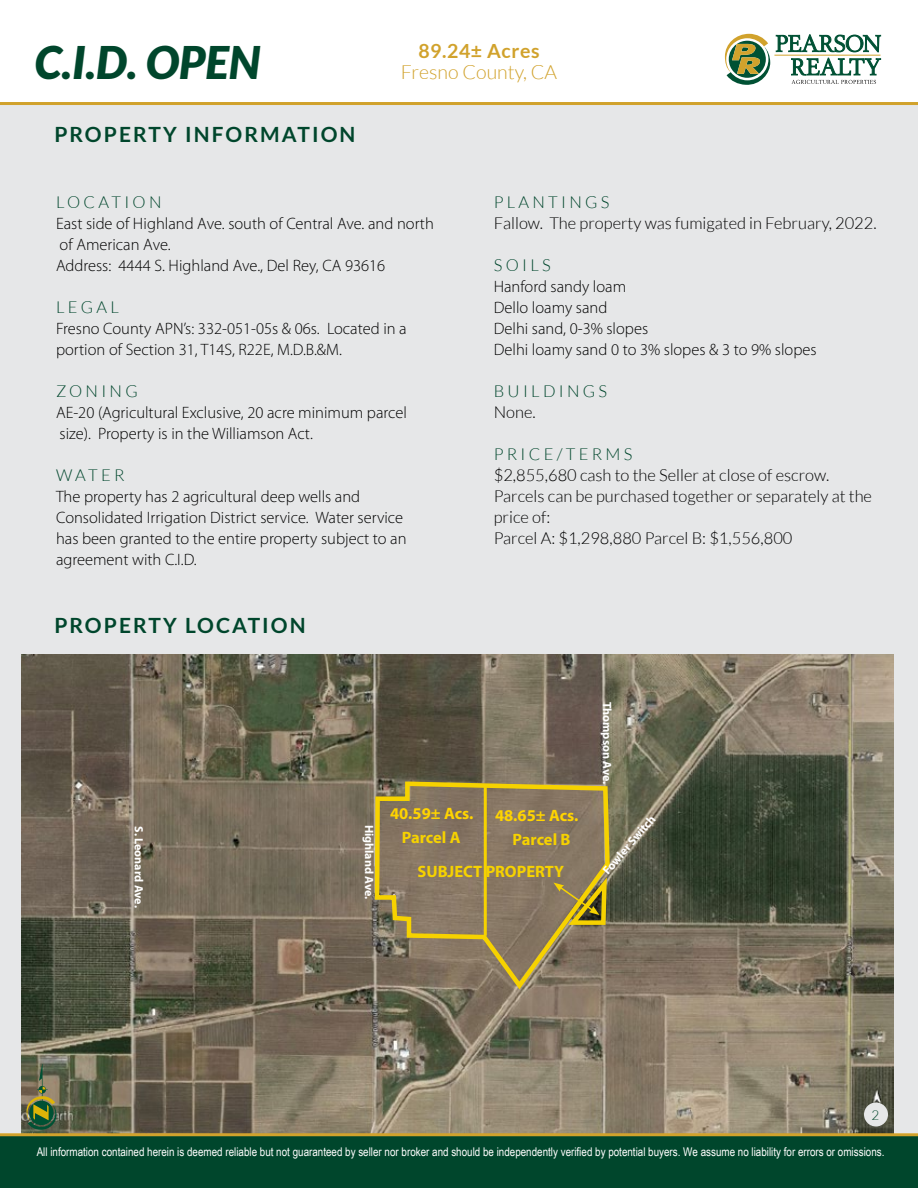
<style>
.page{position:relative;width:918px;height:1188px;background:#fff}
.page>*{position:absolute;margin:0;border:0;box-sizing:border-box;transform-origin:0 0}
.t1{font:italic 900 45px "Lato";color:#00462c}
.t2{font:700 21px "Lato";letter-spacing:.1em;color:#00462c}
.t3{font:300 19.5px "Lato";color:#d1a22c}
.t4{font:700 19.5px "Lato";letter-spacing:.03em;color:#d1a22c}
.t5{font:300 16.5px/21px "Myriad Pro";color:#000}
.t6{font:300 16.5px/21px "Lato";color:#000}
.t7{font:300 16.5px "Lato";letter-spacing:.2em;color:#00462c}
.t8{font:700 16.5px "Myriad Pro";color:#f6d200}
.t9{font:700 16.5px "Myriad Pro";color:#ffd400}
.t10{font:300 13.5px "Lato";color:#00462c}
.t11{font:12px "Arial Narrow";color:#fff}
.t12{font:700 12px "Myriad Pro";color:#fff}
</style>
<div class="page">
<div style="left:0;top:105px;width:918px;height:1028px;background:#e6e7e8"></div>
<img style="left:21px;top:654px;width:873px;height:479px">
<svg style="left:373px;top:779px;width:239px;height:214px;background:#8c7b5d"></svg>
<svg style="left:21px;top:1019px;width:36px;height:111px;background:#63694b"></svg>
<svg style="left:553px;top:871px;width:56px;height:58px;background:#9c893f"></svg>
<hr style="left:484px;top:787px;width:3px;height:149px;background:#f6d200">
<div style="left:864px;top:1102px;width:24px;height:24px;background:#e6e7e8;border-radius:50%"></div>
<svg style="left:725px;top:34px;width:156px;height:51px"></svg>
<hr style="left:0;top:102px;width:918px;height:3px;background:#d1a22c">
<div style="left:0;top:1134px;width:918px;height:54px;background:#00462c"></div>
<hr style="left:0;top:1133px;width:918px;height:3px;background:#d1a22c">
<h1 class="t1" style="left:35px;top:36px;width:227px">C.I.D. OPEN</h1>
<p class="t4" style="left:418px;top:40px;width:123px">89.24± Acres</p>
<p class="t3" style="left:401px;top:62px;width:157px">Fresno County, CA</p>
<p class="t2" style="left:54px;top:123px;width:303px">PROPERTY INFORMATION</p>
<p class="t7" style="left:56px;top:194px;width:107px">LOCATION</p>
<p class="t5" style="left:56px;top:213px;width:379px">East side of Highland Ave. south of Central Ave. and north of American Ave.<br>Address: 4444 S. Highland Ave., Del Rey, CA 93616</p>
<p class="t7" style="left:56px;top:299px;width:64px">LEGAL</p>
<p class="t5" style="left:56px;top:318px;width:352px">Fresno County APN’s: 332-051-05s &amp; 06s. Located in a portion of Section 31, T14S, R22E, M.D.B.&amp;M.</p>
<p class="t7" style="left:56px;top:383px;width:83px">ZONING</p>
<p class="t5" style="left:56px;top:402px;width:353px">AE-20 (Agricultural Exclusive, 20 acre minimum parcel size). Property is in the Williamson Act.</p>
<p class="t7" style="left:56px;top:467px;width:70px">WATER</p>
<p class="t5" style="left:56px;top:486px;width:352px">The property has 2 agricultural deep wells and Consolidated Irrigation District service. Water service has been granted to the entire property subject to an agreement with C.I.D.</p>
<p class="t2" style="left:54px;top:613px;width:253px">PROPERTY LOCATION</p>
<p class="t7" style="left:494px;top:194px;width:117px">PLANTINGS</p>
<p class="t6" style="left:494px;top:213px;width:384px">Fallow. The property was fumigated in February, 2022.</p>
<p class="t7" style="left:494px;top:257px;width:58px">SOILS</p>
<p class="t5" style="left:494px;top:276px;width:324px">Hanford sandy loam<br>Dello loamy sand<br>Delhi sand, 0-3% slopes<br>Delhi loamy sand 0 to 3% slopes &amp; 3 to 9% slopes</p>
<p class="t7" style="left:494px;top:383px;width:115px">BUILDINGS</p>
<p class="t6" style="left:494px;top:402px;width:44px">None.</p>
<p class="t7" style="left:494px;top:446px;width:140px">PRICE/TERMS</p>
<p class="t6" style="left:494px;top:465px;width:380px">$2,855,680 cash to the Seller at close of escrow.<br>Parcels can be purchased together or separately at the price of:<br>Parcel A: $1,298,880 Parcel B: $1,556,800</p>
<p class="t12" style="left:615px;top:702px;width:84px;rotate:90deg">Thompson Ave.</p>
<p class="t9" style="left:390px;top:803px;width:85px">40.59± Acs.</p>
<p class="t9" style="left:495px;top:805px;width:85px">48.65± Acs.</p>
<p class="t12" style="left:377px;top:825px;width:76px;rotate:90deg">Highland Ave.</p>
<p class="t12" style="left:147px;top:826px;width:83px;rotate:90deg">S. Leonard Ave.</p>
<p class="t8" style="left:402px;top:827px;width:60px">Parcel A</p>
<p class="t8" style="left:513px;top:829px;width:59px">Parcel B</p>
<p class="t8" style="left:418px;top:861px;width:148px">SUBJECT PROPERTY</p>
<p class="t12" style="left:599px;top:867px;width:76px;rotate:-49deg">Fowler Switch</p>
<p class="t10" style="left:871px;top:1108px;width:9px">2</p>
<p class="t11" style="left:37px;top:1143px;width:849px">All information contained herein is deemed reliable but not guaranteed by seller nor broker and should be independently verified by potential buyers. We assume no liability for errors or omissions.</p>
</div>
